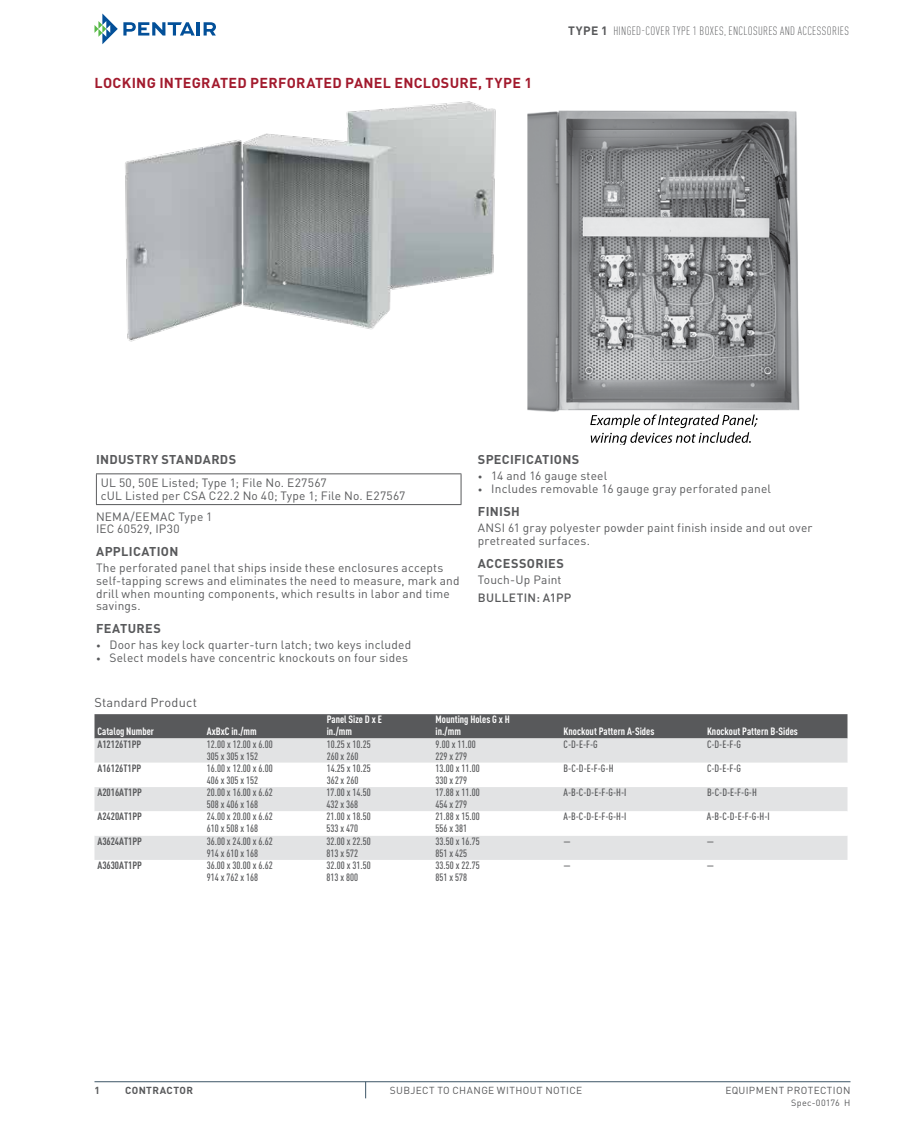
<style>
.page{position:relative;width:918px;height:1134px;background:#fff}
.page>*{position:absolute;margin:0;border:0;box-sizing:border-box;transform-origin:0 0}
.t1{font:700 14.25px "DIN Pro";letter-spacing:.02em;color:#a21a2d}
.t2{font:12.75px "DIN Pro";letter-spacing:.015em;color:#58595b}
.t3{font:700 12.6px "DIN Pro";letter-spacing:.03em;color:#58595b}
.t4{font:12px/12.6px "DIN Pro";letter-spacing:.015em;color:#58595b}
.t5{font:300 condensed 12px "DIN Pro";letter-spacing:.03em;color:#58595b}
.t6{font:500 12px "DIN Pro";letter-spacing:.025em;color:#58595b}
.t7{font:500 condensed 10.5px/12px "DIN Pro";color:#58595b}
.t8{font:700 condensed 10.5px/12px "DIN Pro";color:#fff}
.t9{font:700 condensed 10.5px "DIN Pro";color:#58595b}
.t10{font:10.2px "DIN Pro";letter-spacing:.035em;color:#58595b}
.t11{font:700 10.2px "DIN Pro";letter-spacing:.035em;color:#58595b}
.t12{font:9px "DIN Pro";letter-spacing:.03em;color:#58595b}
.s1{font-weight:700;font-stretch:normal}
.s2{font-size:9px}
</style>
<div class="page">
<svg style="left:94px;top:14px;width:101px;height:30px"></svg>
<hr style="left:197px;top:22px;width:3px;height:14px;background:#035099">
<svg style="left:204px;top:22px;width:12px;height:14px"></svg>
<hr style="left:94px;top:1081px;width:756px;height:1px;background:#3d5567">
<svg style="left:365px;top:1082px;width:1px;height:16px"></svg>
<img style="left:125px;top:101px;width:371px;height:241px">
<svg style="left:528px;top:110px;width:272px;height:334px;background:#9b9d9f"></svg>
<div style="left:526px;top:95px;width:298px;height:351px;border:1px solid #fff"></div>
<hr style="left:96px;top:473px;width:365px;height:1px;background:#58595b">
<hr style="left:96px;top:504px;width:365px;height:1px;background:#58595b">
<hr style="left:461px;top:474px;width:1px;height:30px;background:#58595b">
<div style="left:94px;top:714px;width:754px;height:24px;background:#58595b"></div>
<svg style="left:94px;top:738px;width:754px;height:25px;background:#e1e2e3"></svg>
<svg style="left:94px;top:787px;width:754px;height:73px;fill:#e2e3e4"></svg>
<p class="t1" style="left:95px;top:71px;width:439px">LOCKING I NTEGRATED PERFORATED PANEL ENCLOSURE, TYPE 1</p>
<p class="t5" style="left:568px;top:23px;width:282px"><span class="s1">TYPE 1</span> HINGED-COVER TYPE 1 BOXES, ENCLOSURES AND ACCESSORIES</p>
<p class="t3" style="left:96px;top:449px;width:9px">INDUS</p>
<p class="t3" style="left:135px;top:449px;width:51px">TRY STANDARDS</p>
<p class="t4" style="left:101px;top:476px;width:306px">UL 50, 50E Listed; Type 1; File No. E27567<br>cUL Listed per CSA C22.2 No 40; Type 1; File No. E27567</p>
<p class="t4" style="left:96px;top:509px;width:118px">NEMA/EEMAC Type 1<br>IEC 60529, IP30</p>
<p class="t3" style="left:96px;top:541px;width:10px">APP</p>
<p class="t3" style="left:121px;top:541px;width:44px">LICATION</p>
<p class="t4" style="left:96px;top:561px;width:365px">The perforated panel that ships inside these enclosures accepts self-tapping screws and eliminates the need to measure, mark and drill when mounting components, which results in labor and time savings.</p>
<p class="t3" style="left:96px;top:618px;width:9px">FEA</p>
<p class="t3" style="left:120px;top:618px;width:17px">TURES</p>
<p class="t4" style="left:96px;top:638px;width:317px"><span class="s2">•</span> Door has key lock quarter-turn latch; two keys included</p>
<p class="t4" style="left:96px;top:650px;width:313px"><span class="s2">•</span> Select models have concentric knockouts on four sides</p>
<p class="t3" style="left:478px;top:449px;width:9px">SPE</p>
<p class="t3" style="left:502px;top:449px;width:56px">CIFICATIONS</p>
<p class="t4" style="left:478px;top:468px;width:131px"><span class="s2">•</span> 14 and 16 gauge steel</p>
<p class="t4" style="left:478px;top:481px;width:295px"><span class="s2">•</span> Includes removable 16 gauge gray perforated panel</p>
<p class="t3" style="left:478px;top:501px;width:8px">FINIS</p>
<p class="t3" style="left:511px;top:501px;width:10px">H</p>
<p class="t4" style="left:478px;top:520px;width:336px">ANSI 61 gray polyester powder paint finish inside and out over pretreated surfaces.</p>
<p class="t3" style="left:478px;top:553px;width:34px">ACCESSORIES</p>
<p class="t4" style="left:478px;top:572px;width:85px">Touch-Up Paint</p>
<p class="t6" style="left:478px;top:588px;width:87px">BULLETIN: A1PP</p>
<p class="t2" style="left:94px;top:692px;width:104px">Standard Product</p>
<p class="t8" style="left:98px;top:725px;width:58px">Catalog Number</p>
<p class="t8" style="left:207px;top:725px;width:52px">AxBxC in./mm</p>
<p class="t8" style="left:327px;top:713px;width:57px">Panel Size D x E in./mm</p>
<p class="t8" style="left:436px;top:713px;width:76px">Mounting Holes G x H in./mm</p>
<p class="t8" style="left:564px;top:725px;width:92px">Knockout Pattern A-Sides</p>
<p class="t8" style="left:707px;top:725px;width:92px">Knockout Pattern B-Sides</p>
<p class="t9" style="left:97px;top:736px;width:45px">A12126T1PP</p>
<p class="t7" style="left:207px;top:737px;width:68px">12.00 x 12.00 x 6.00<br>305 x 305 x 152</p>
<p class="t7" style="left:327px;top:737px;width:46px">10.25 x 10.25<br>260 x 260</p>
<p class="t7" style="left:436px;top:737px;width:42px">9.00 x 11.00<br>229 x 279</p>
<p class="t7" style="left:564px;top:737px;width:36px">C-D-E-F-G</p>
<p class="t7" style="left:707px;top:737px;width:36px">C-D-E-F-G</p>
<p class="t9" style="left:97px;top:760px;width:45px">A16126T1PP</p>
<p class="t7" style="left:207px;top:761px;width:68px">16.00 x 12.00 x 6.00<br>406 x 305 x 152</p>
<p class="t7" style="left:327px;top:761px;width:46px">14.25 x 10.25<br>362 x 260</p>
<p class="t7" style="left:436px;top:761px;width:46px">13.00 x 11.00<br>330 x 279</p>
<p class="t7" style="left:564px;top:761px;width:51px">B-C-D-E-F-G-H</p>
<p class="t7" style="left:707px;top:761px;width:36px">C-D-E-F-G</p>
<p class="t9" style="left:97px;top:785px;width:46px">A2016AT1PP</p>
<p class="t7" style="left:207px;top:786px;width:68px">20.00 x 16.00 x 6.62<br>508 x 406 x 168</p>
<p class="t7" style="left:327px;top:786px;width:46px">17.00 x 14.50<br>432 x 368</p>
<p class="t7" style="left:436px;top:786px;width:46px">17.88 x 11.00<br>454 x 279</p>
<p class="t7" style="left:564px;top:786px;width:64px">A-B-C-D-E-F-G-H-I</p>
<p class="t7" style="left:707px;top:786px;width:51px">B-C-D-E-F-G-H</p>
<p class="t9" style="left:97px;top:809px;width:46px">A2420AT1PP</p>
<p class="t7" style="left:207px;top:810px;width:68px">24.00 x 20.00 x 6.62<br>610 x 508 x 168</p>
<p class="t7" style="left:327px;top:810px;width:46px">21.00 x 18.50<br>533 x 470</p>
<p class="t7" style="left:436px;top:810px;width:46px">21.88 x 15.00<br>556 x 381</p>
<p class="t7" style="left:564px;top:810px;width:64px">A-B-C-D-E-F-G-H-I</p>
<p class="t7" style="left:707px;top:810px;width:64px">A-B-C-D-E-F-G-H-I</p>
<p class="t9" style="left:97px;top:833px;width:46px">A3624AT1PP</p>
<p class="t7" style="left:207px;top:834px;width:68px">36.00 x 24.00 x 6.62<br>914 x 610 x 168</p>
<p class="t7" style="left:327px;top:834px;width:46px">32.00 x 22.50<br>813 x 572</p>
<p class="t7" style="left:436px;top:834px;width:46px">33.50 x 16.75<br>851 x 425</p>
<p class="t7" style="left:564px;top:834px;width:9px">—</p>
<p class="t7" style="left:707px;top:834px;width:9px">—</p>
<p class="t9" style="left:97px;top:857px;width:46px">A3630AT1PP</p>
<p class="t7" style="left:207px;top:858px;width:68px">36.00 x 30.00 x 6.62<br>914 x 762 x 168</p>
<p class="t7" style="left:327px;top:858px;width:46px">32.00 x 31.50<br>813 x 800</p>
<p class="t7" style="left:436px;top:858px;width:46px">33.50 x 22.75<br>851 x 578</p>
<p class="t7" style="left:564px;top:858px;width:9px">—</p>
<p class="t7" style="left:707px;top:858px;width:9px">—</p>
<p class="t11" style="left:95px;top:1081px;width:7px">1</p>
<p class="t11" style="left:125px;top:1081px;width:69px">CONTRACTOR</p>
<p class="t10" style="left:390px;top:1082px;width:194px">SUBJECT TO CHANGE WITHOUT NOTICE</p>
<p class="t10" style="left:725px;top:1082px;width:127px">EQUIPMENT PROTECTION</p>
<p class="t12" style="left:791px;top:1096px;width:61px">Spec-00176 H</p>
</div>
